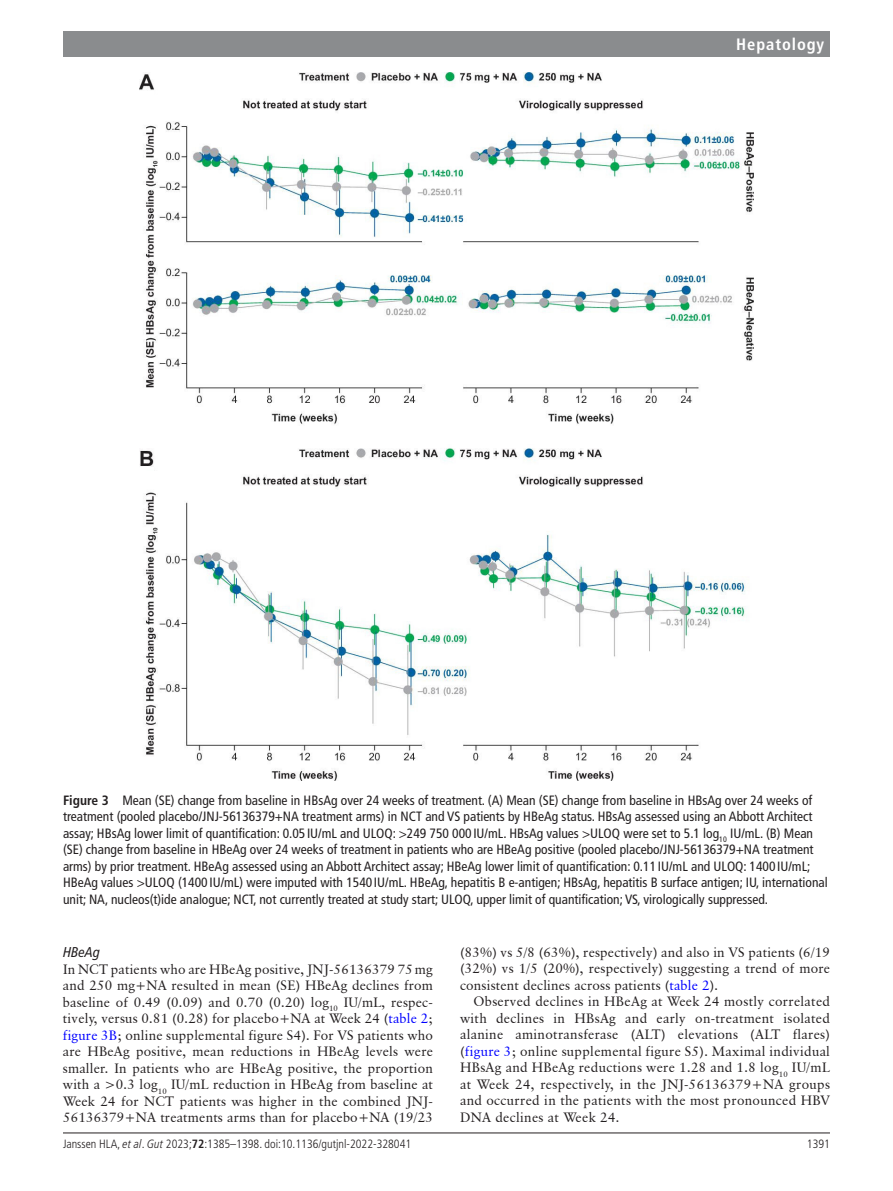
<style>
.page{position:relative;width:893px;height:1191px;background:#fff}
.page>*{position:absolute;margin:0;border:0;box-sizing:border-box;transform-origin:0 0}
.t1{font:700 condensed 16.5px "Frutiger LT Pro";letter-spacing:.055em;color:#fff}
.t2{font:italic condensed 14.25px "Frutiger LT Pro";color:#231f20}
.t3{font:13.5px/16.5px "Classical Garamond BT";letter-spacing:.015em;color:#231f20;text-align:justify}
.t4{font:condensed 13.5px/16.5px "Frutiger LT Pro";color:#231f20}
.t5{font:300 condensed 12px "Frutiger LT Pro";color:#231f20}
.s1{font-weight:700}
.s2{color:#00f}
.s3{font-style:italic}
</style>
<div class="page">
<hr style="left:63px;top:1132px;width:767px;height:1px;background:#231f20">
<div style="left:63px;top:31px;width:767px;height:25px;background:#8a8c8e"></div>
<img style="left:140px;top:72px;width:613px;height:708px">
<p class="t1" style="left:736px;top:34px;width:90px">Hepatology</p>
<p class="t4" style="left:63px;top:792px;width:766px"><span class="s1">Figure 3</span> Mean (SE) change from baseline in HBsAg over 24 weeks of treatment. (A) Mean (SE) change from baseline in HBsAg over 24 weeks of treatment (pooled placebo/JNJ-56136379+NA treatment arms) in NCT and VS patients by HBeAg status. HBsAg assessed using an Abbott Architect assay; HBsAg lower limit of quantification: 0.05 IU/mL and ULOQ: &gt;249 750 000 IU/mL. HBsAg values &gt;ULOQ were set to 5.1 log<sub>10</sub> IU/mL. (B) Mean (SE) change from baseline in HBeAg over 24 weeks of treatment in patients who are HBeAg positive (pooled placebo/JNJ-56136379+NA treatment arms) by prior treatment. HBeAg assessed using an Abbott Architect assay; HBeAg lower limit of quantification: 0.11 IU/mL and ULOQ: 1400 IU/mL; HBeAg values &gt;ULOQ (1400 IU/mL) were imputed with 1540 IU/mL. HBeAg, hepatitis B e-antigen; HBsAg, hepatitis B surface antigen; IU, international unit; NA, nucleos(t)ide analogue; NCT, not currently treated at study start; ULOQ, upper limit of quantification; VS, virologically suppressed.</p>
<p class="t2" style="left:63px;top:944px;width:38px">HBeAg</p>
<p class="t3" style="left:63px;top:960px;width:372px">In NCT patients who are HBeAg positive, JNJ-56136379 75 mg and 250 mg+NA resulted in mean (SE) HBeAg declines from baseline of 0.49 (0.09) and 0.70 (0.20) log<sub>10</sub> IU/mL, respec&shy;tively, versus 0.81 (0.28) for placebo+NA at Week 24 (<span class="s2">table 2</span>; <span class="s2">figure 3B</span>; online supplemental figure S4). For VS patients who are HBeAg positive, mean reductions in HBeAg levels were smaller. In patients who are HBeAg positive, the proportion with a &gt;0.3 log<sub>10</sub> IU/mL reduction in HBeAg from baseline at Week 24 for NCT patients was higher in the combined JNJ-56136379+NA treatments arms than for placebo+NA (19/23</p>
<p class="t3" style="left:460px;top:943px;width:372px">(83%) vs 5/8 (63%), respectively) and also in VS patients (6/19 (32%) vs 1/5 (20%), respectively) suggesting a trend of more consistent declines across patients (<span class="s2">table 2</span>).</p>
<p class="t3" style="left:460px;top:993px;width:372px;text-indent:14px">Observed declines in HBeAg at Week 24 mostly correlated with declines in HBsAg and early on-treatment isolated alanine aminotransferase (ALT) elevations (ALT flares) (<span class="s2">figure 3</span>; online supplemental figure S5). Maximal individual HBsAg and HBeAg reductions were 1.28 and 1.8 log<sub>10</sub> IU/mL at Week 24, respectively, in the JNJ-56136379+NA groups and occurred in the patients with the most pronounced HBV DNA declines at Week 24.</p>
<p class="t5" style="left:63px;top:1136px;width:350px">Janssen HLA, <span class="s3">et al</span>. <span class="s3">Gut</span> 2023;<span class="s1">72</span>:1385–1398. doi:10.1136/gutjnl-2022-328041</p>
<p class="t5" style="left:807px;top:1136px;width:25px">1391</p>
</div>
